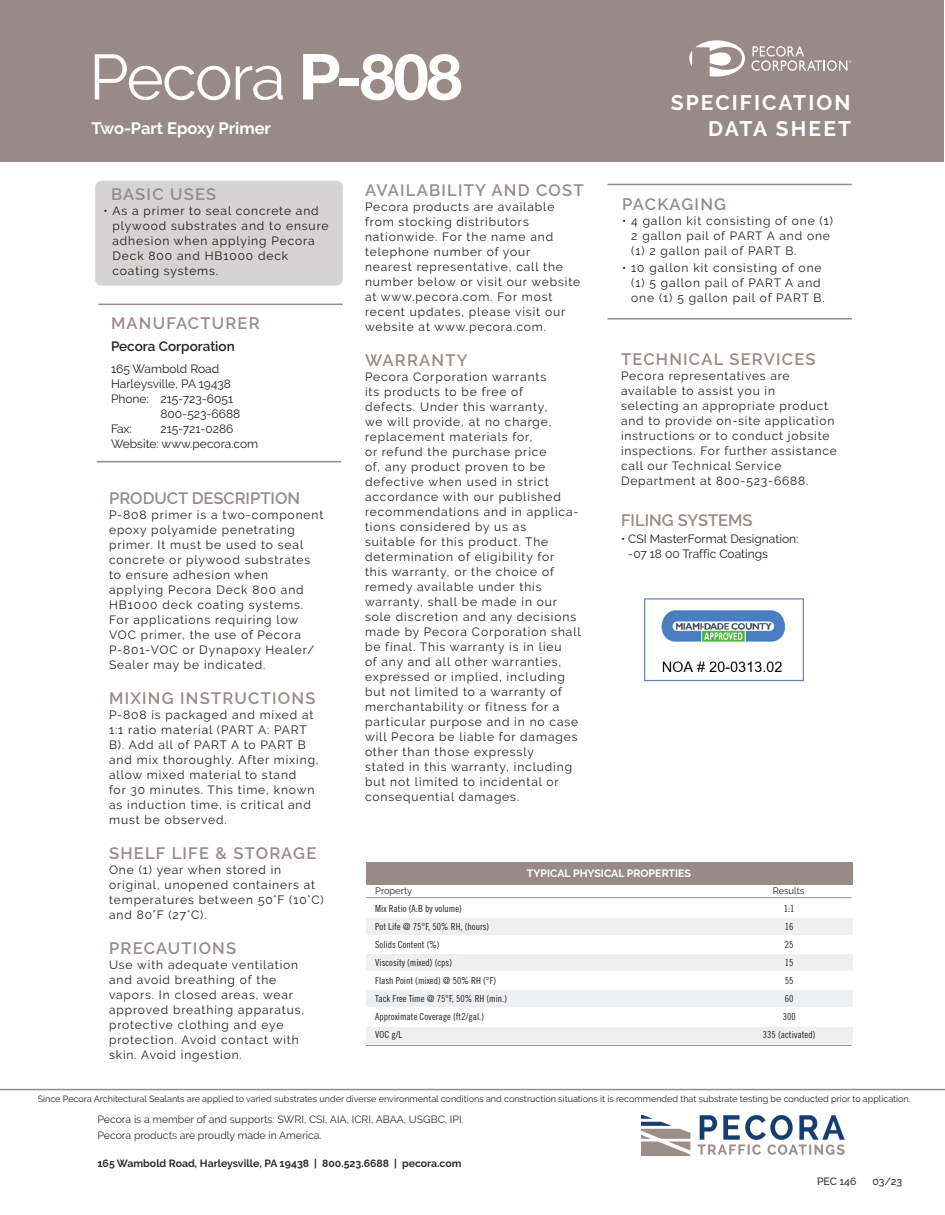
<style>
.page{position:relative;width:945px;height:1215px;background:#fff}
.page>*{position:absolute;margin:0;border:0;box-sizing:border-box;transform-origin:0 0}
.t1{font:63.75px "Raleway";letter-spacing:-.035em;color:#fff}
.t2{font:700 21px/25.2px "Raleway";letter-spacing:.1em;color:#fff;text-align:right}
.t3{font:600 16.5px "Raleway";letter-spacing:.075em;color:#988b87}
.t4{font:600 16.5px "Raleway";color:#988b87}
.t5{font:700 16.5px "Raleway";color:#fff}
.t6{font:600 13.5px "Raleway";color:#231f20}
.t7{font:12px/15px "Raleway";letter-spacing:.075em;color:#231f20}
.t8{font:12px/14.2px "Raleway";color:#231f20}
.t9{font:12px/15px "Raleway";letter-spacing:.075em;color:#211912}
.t10{font:700 10.65px "Raleway";color:#fff}
.t11{font:10.5px/15.9px "Raleway";color:#2e2f2e}
.t12{font:700 10.5px "Raleway";color:#2e2f2e}
.t13{font:500 10.5px "Raleway";color:#2e2f2e}
.t14{font:9.75px "Trade Gothic LT Std Cn 18";color:#231f20}
.t15{font:9.3px "Raleway";color:#231f20}
.t16{font:9px "Raleway";color:#231f20}
.s1{font-family:"Helvetica Neue LT Std";font-weight:700}
.s2{color:#231f20}
</style>
<div class="page">
<div style="left:1px;top:0;width:943px;height:162px;background:#988b87"></div>
<div style="left:95px;top:181px;width:248px;height:105px;background:#d5d3d3;border-radius:6px"></div>
<svg style="left:98px;top:462px;width:242px;height:1px"></svg>
<hr style="left:98px;top:304px;width:245px;height:1px;background:#988b87">
<hr style="left:97px;top:461px;width:244px;height:1px;background:#988b87">
<hr style="left:608px;top:184px;width:244px;height:1px;background:#988b87">
<hr style="left:608px;top:318px;width:244px;height:2px;background:#988b87">
<svg style="left:689px;top:40px;width:56px;height:37px"></svg>
<svg style="left:752px;top:46px;width:99px;height:25px"></svg>
<div style="left:366px;top:918px;width:486px;height:17px;background:#edeff0"></div>
<div style="left:366px;top:955px;width:486px;height:16px;background:#edeff0"></div>
<div style="left:366px;top:990px;width:486px;height:16px;background:#edeff0"></div>
<div style="left:366px;top:1027px;width:486px;height:17px;background:#edeff0"></div>
<div style="left:366px;top:862px;width:486px;height:23px;background:#988b87"></div>
<hr style="left:366px;top:897px;width:486px;height:1px;background:#988b87">
<hr style="left:366px;top:1045px;width:486px;height:1px;background:#988b87">
<hr style="left:0;top:1089px;width:945px;height:1px;background:#988b87">
<img style="left:642px;top:1115px;width:202px;height:41px">
<img style="left:644px;top:598px;width:160px;height:84px">
<h1 class="t1" style="left:89px;top:40px;width:375px">Pecora <span class="s1">P-808</span></h1>
<h3 class="t5" style="left:92px;top:118px;width:181px">Two-Part Epoxy Primer</h3>
<h2 class="t2" style="left:671px;top:90px;width:182px">SPECIFICATION<br>DATA SHEET</h2>
<h3 class="t3" style="left:111px;top:185px;width:107px">BASIC USES</h3>
<p class="t9" style="left:112px;top:203px;width:218px;text-indent:-9px"><span class="s2">•</span> As a primer to seal concrete and plywood substrates and to ensure adhesion when applying Pecora<br>Deck 800 and HB1000 deck coating systems.</p>
<h3 class="t3" style="left:111px;top:314px;width:150px">MANUFACTURER</h3>
<p class="t6" style="left:111px;top:338px;width:125px">Pecora Corporation</p>
<p class="t8" style="left:111px;top:361px;width:110px">165 Wambold Road</p>
<p class="t8" style="left:111px;top:376px;width:122px">Harleysville, PA 19438</p>
<p class="t8" style="left:111px;top:391px;width:124px">Phone: 215-723-6051</p>
<p class="t8" style="left:160px;top:406px;width:81px">800-523-6688</p>
<p class="t7" style="left:111px;top:421px;width:22px">Fax:</p>
<p class="t8" style="left:111px;top:421px;width:149px;line-height:15px;text-indent:50px">215-721-0286<br>Website: www.pecora.com</p>
<h3 class="t4" style="left:109px;top:488px;width:193px">PRODUCT DESCRIPTION</h3>
<p class="t7" style="left:109px;top:507px;width:216px">P-808 primer is a two-compo nent epoxy polyamide penetrating primer. It must be used to seal concrete or ply wood substrates to ensure adhesion when applying Pecora Deck 800 and<br>HB1000 deck coating systems.<br>For applications requiring low<br>VOC primer, the use of Pecora<br>P-801-VOC or Dynapoxy Healer/<br>Sealer may be indicated.</p>
<h3 class="t3" style="left:109px;top:689px;width:208px">MIXING INSTRUCTIONS</h3>
<p class="t7" style="left:109px;top:707px;width:211px">P-808 is packaged and mixed at<br>1:1 ratio material (PART A: PART<br>B). Add all of PART A to PART B and mix thoroughly. After mixing, allow mixed material to stand<br>for 30 minutes. This time, known as induction time, is critical and must be observed.</p>
<h3 class="t3" style="left:109px;top:844px;width:209px">SHELF LIFE &amp; STORAGE</h3>
<p class="t7" style="left:109px;top:862px;width:216px">One (1) year when stored in original, unopened containers at temperatures between 50°F (10°C) and 80°F (27°C).</p>
<h3 class="t3" style="left:109px;top:939px;width:129px">PRECAUTIONS</h3>
<p class="t7" style="left:109px;top:958px;width:197px">Use with adequate ventilation and avoid breathing of the vapors. In closed areas, wear approved breathing apparatus, pro tective clothing and eye protection. Avoid contact with skin. Avoid ingestion.</p>
<h3 class="t3" style="left:365px;top:180px;width:220px">AVAILABILITY AND COST</h3>
<p class="t7" style="left:365px;top:199px;width:217px">Pecora products are available from stocking distributors nationwide. For the name and telephone number of your nearest repre sentative, call the number below or visit our website at www.pecora.com. For most recent updates, please visit our website at www.pecora.com.</p>
<h3 class="t3" style="left:365px;top:350px;width:104px">WARRANTY</h3>
<p class="t7" style="left:365px;top:369px;width:217px">Pecora Corporation warrants<br>its products to be free of<br>defects. Under this warranty,<br>we will provide, at no charge, replacement materials for,<br>or refund the purchase price<br>of, any product proven to be defective when used in strict accordance with our published recommendations and in applica&shy;tions considered by us as<br>suitable for this product. The determination of eligibility for<br>this warranty, or the choice of remedy avail able under this warranty, shall be made in our sole discretion and any decisions made by Pecora Corporation shall be final. This warranty is in lieu<br>of any and all other war ranties, expressed or implied, including but not limited to a warranty of merchantability or fitness for a particular purpose and in no case will Pecora be liable for damages other than those expressly<br>stated in this warranty, including but not limited to incidental or consequential damages.</p>
<h3 class="t3" style="left:622px;top:195px;width:105px">PACKAGING</h3>
<p class="t7" style="left:631px;top:213px;width:203px;text-indent:-9px">• 4 gallon kit consisting of one (1)<br>2 gallon pail of PART A and one (1) 2 gallon pail of PART B.</p>
<p class="t7" style="left:631px;top:260px;width:195px;text-indent:-9px">• 10 gallon kit consisting of one (1) 5 gallon pail of PART A and one (1) 5 gallon pail of PART B.</p>
<h3 class="t3" style="left:621px;top:350px;width:196px">TECHNICAL SERVICES</h3>
<p class="t7" style="left:621px;top:368px;width:217px">Pecora representatives are available to assist you in<br>selecting an appropriate product and to provide on-site application instructions or to conduct jobsite inspections. For further assistance call our Technical Service<br>Department at 800-523-6688.</p>
<h3 class="t4" style="left:621px;top:511px;width:133px">FILING SYSTEMS</h3>
<p class="t8" style="left:628px;top:532px;width:172px;text-indent:-7px">• CSI MasterFormat Designation: -07 18 00 Traffic Coatings</p>
<p class="t10" style="left:527px;top:867px;width:166px">TYPICAL PHYSICAL PROPERTIES</p>
<p class="t15" style="left:375px;top:886px;width:38px">Property</p>
<p class="t15" style="left:773px;top:886px;width:33px">Results</p>
<p class="t14" style="left:375px;top:903px;width:88px">Mix Ratio (A:B by volume)</p>
<p class="t14" style="left:784px;top:903px;width:12px">1:1</p>
<p class="t14" style="left:375px;top:921px;width:116px">Pot Life @ 75°F, 50% RH, (hours)</p>
<p class="t14" style="left:785px;top:921px;width:10px">16</p>
<p class="t14" style="left:375px;top:939px;width:66px">Solids Content (%)</p>
<p class="t14" style="left:785px;top:939px;width:10px">25</p>
<p class="t14" style="left:375px;top:957px;width:78px">Viscosity (mixed) (cps)</p>
<p class="t14" style="left:785px;top:957px;width:10px">15</p>
<p class="t14" style="left:375px;top:975px;width:123px">Flash Point (mixed) @ 50% RH (°F)</p>
<p class="t14" style="left:785px;top:975px;width:10px">55</p>
<p class="t14" style="left:375px;top:993px;width:133px">Tack Free Time @ 75°F, 50% RH (min.)</p>
<p class="t14" style="left:785px;top:993px;width:10px">60</p>
<p class="t14" style="left:375px;top:1011px;width:110px">Approximate Coverage (ft2/gal.)</p>
<p class="t14" style="left:783px;top:1011px;width:14px">300</p>
<p class="t14" style="left:375px;top:1029px;width:29px">VOC g/L</p>
<p class="t14" style="left:763px;top:1029px;width:54px">335 (activated)</p>
<p class="t16" style="left:38px;top:1093px;width:874px">Since Pecora Architectural Sealants are applied to varied substrates under diverse environmental conditions and construction situations it is recommended that substrate testing be conducted prior to application.</p>
<p class="t11" style="left:97px;top:1111px;width:368px">Pecora is a member of and supports: SWRI, CSI, AIA, ICRI, ABAA, USGBC, IPI.<br>Pecora products are proudly made in America.</p>
<p class="t12" style="left:97px;top:1158px;width:366px">165 Wambold Road, Harleysville, PA 19438 | 800.523.6688 | pecora.com</p>
<p class="t13" style="left:817px;top:1175px;width:41px">PEC 146</p>
<p class="t13" style="left:872px;top:1175px;width:31px">03/23</p>
</div>
